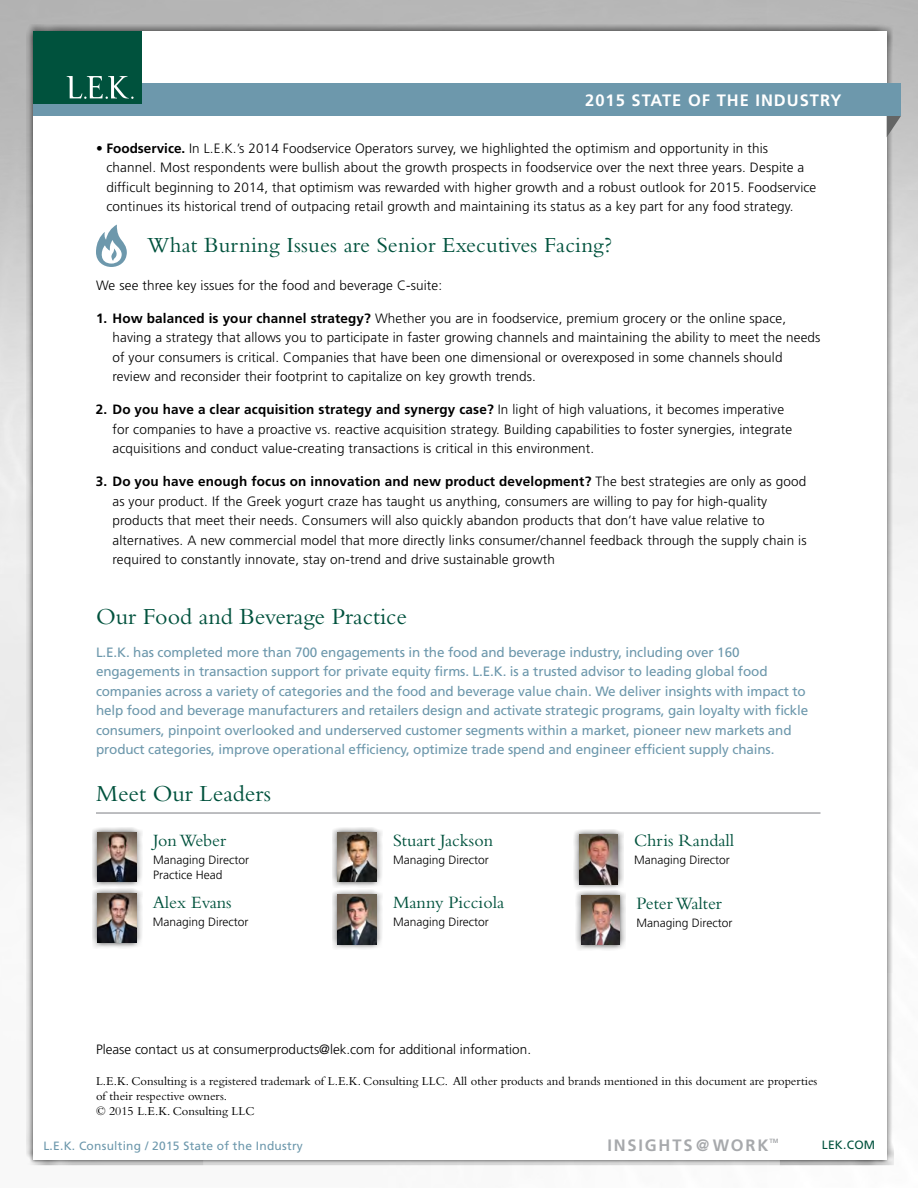
<style>
.page{position:relative;width:918px;height:1188px;background:#fff}
.page>*{position:absolute;margin:0;border:0;box-sizing:border-box;transform-origin:0 0}
.t1{font:24px "Bembo";color:#00523d}
.t2{font:22.5px "Bembo";letter-spacing:.01em;color:#00523d}
.t3{font:18px "Bembo";color:#00523d}
.t4{font:700 16.5px "Frutiger";letter-spacing:.06em;color:#fff}
.t5{font:700 16.5px "Frutiger";letter-spacing:.11em;color:#a7a9ac}
.t6{font:300 13.5px/19.5px "Frutiger";letter-spacing:.01em;color:#000}
.t7{font:13.5px/19.5px "Frutiger";letter-spacing:-.01em;color:#6d98ac}
.t8{font:12.6px/14.9px "Bembo";color:#000}
.t9{font:300 12px/15px "Frutiger";color:#000}
.t10{font:12px "Frutiger";letter-spacing:.02em;color:#6d98ac}
.t11{font:12px "Frutiger";letter-spacing:.02em;color:#00523d}
.t12{font:700 6.15px "Frutiger";color:#a7a9ac}
.s1{font-weight:700}
</style>
<div class="page">
<div style="left:26px;top:24px;width:868px;height:1143px;background:#000;opacity:.75"></div>
<div style="left:33px;top:31px;width:853px;height:1129px;background:#fff"></div>
<svg style="left:887px;top:116px;width:14px;height:21px"></svg>
<div style="left:33px;top:83px;width:868px;height:33px;background:#6d98ac"></div>
<div style="left:33px;top:31px;width:108px;height:73px;background:#00523d"></div>
<svg style="left:67px;top:76px;width:67px;height:23px"></svg>
<svg style="left:96px;top:225px;width:31px;height:42px"></svg>
<div style="left:573px;top:829px;width:51px;height:61px;background:#000;opacity:.75"></div>
<img style="left:579px;top:835px;width:39px;height:49px">
<div style="left:332px;top:889px;width:50px;height:61px;background:#000;opacity:.75"></div>
<img style="left:338px;top:895px;width:38px;height:49px">
<div style="left:92px;top:888px;width:50px;height:61px;background:#000;opacity:.75"></div>
<img style="left:98px;top:893px;width:38px;height:50px">
<div style="left:332px;top:827px;width:50px;height:60px;background:#000;opacity:.75"></div>
<img style="left:338px;top:832px;width:38px;height:49px">
<div style="left:92px;top:827px;width:50px;height:60px;background:#000;opacity:.75"></div>
<img style="left:98px;top:832px;width:38px;height:50px">
<hr style="left:96px;top:812px;width:725px;height:2px;background:#a7a9ac">
<div style="left:576px;top:890px;width:50px;height:61px;background:#000;opacity:.75"></div>
<img style="left:581px;top:896px;width:39px;height:49px">
<p class="t4" style="left:585px;top:91px;width:258px">2015 STATE OF THE INDUSTRY</p>
<p class="t6" style="left:107px;top:138px;width:711px;text-indent:-11px">• <span class="s1">Foodservice.</span> In L.E.K.’s 2014 Foodservice Operators survey, we highlighted the optimism and opportunity in this channel. Most respondents were bullish about the growth prospects in foodservice over the next three years. Despite a difficult beginning to 2014, that optimism was rewarded with higher growth and a robust outlook for 2015. Foodservice continues its historical trend of outpacing retail growth and maintaining its status as a key part for any food strategy.</p>
<h2 class="t2" style="left:147px;top:232px;width:466px">What Burning Issues are Senior Executives Facing?</h2>
<p class="t6" style="left:96px;top:276px;width:348px">We see three key issues for the food and beverage C-suite:</p>
<p class="t6" style="left:112px;top:309px;width:710px;text-indent:-16px"><span class="s1">1. How balanced is your channel strategy?</span> Whether you are in foodservice, premium grocery or the online space, having a strategy that allows you to participate in faster growing channels and maintaining the ability to meet the needs of your consumers is critical. Companies that have been one dimensional or overexposed in some channels should review and reconsider their footprint to capitalize on key growth trends.</p>
<p class="t6" style="left:112px;top:400px;width:681px;text-indent:-16px"><span class="s1">2. Do you have a clear acquisition strategy and synergy case?</span> In light of high valuations, it becomes imperative for companies to have a proactive vs. reactive acquisition strategy. Building capabilities to foster synergies, integrate acquisitions and conduct value-creating transactions is critical in this environment.</p>
<p class="t6" style="left:112px;top:472px;width:696px;text-indent:-16px"><span class="s1">3. Do you have enough focus on innovation and new product development?</span> The best strategies are only as good as your product. If the Greek yogurt craze has taught us anything, consumers are willing to pay for high-quality products that meet their needs. Consumers will also quickly abandon products that don’t have value relative to alternatives. A new commercial model that more directly links consumer/channel feedback through the supply chain is required to constantly innovate, stay on-trend and drive sustainable growth</p>
<h1 class="t1" style="left:96px;top:602px;width:313px">Our Food and Beverage Practice</h1>
<p class="t7" style="left:96px;top:642px;width:714px">L.E.K. has completed more than 700 engagements in the food and beverage industry, including over 160 engagements in transaction support for private equity firms. L.E.K. is a trusted advisor to leading global food companies across a variety of categories and the food and beverage value chain. We deliver insights with impact to help food and beverage manufacturers and retailers design and activate strategic programs, gain loyalty with fickle consumers, pinpoint overlooked and underserved customer segments within a market, pioneer new markets and product categories, improve operational efficiency, optimize trade spend and engineer efficient supply chains.</p>
<h1 class="t1" style="left:96px;top:779px;width:177px">Meet Our Leaders</h1>
<h3 class="t3" style="left:153px;top:830px;width:74px">Jon Weber</h3>
<p class="t9" style="left:153px;top:853px;width:97px">Managing Director<br>Practice Head</p>
<h3 class="t3" style="left:153px;top:892px;width:80px">Alex Evans</h3>
<p class="t9" style="left:153px;top:915px;width:97px">Managing Director</p>
<h3 class="t3" style="left:393px;top:830px;width:102px">Stuart Jackson</h3>
<p class="t9" style="left:393px;top:853px;width:97px">Managing Director</p>
<h3 class="t3" style="left:393px;top:892px;width:113px">Manny Picciola</h3>
<p class="t9" style="left:393px;top:915px;width:97px">Managing Director</p>
<h3 class="t3" style="left:634px;top:830px;width:102px">Chris Randall</h3>
<p class="t9" style="left:634px;top:853px;width:97px">Managing Director</p>
<h3 class="t3" style="left:637px;top:893px;width:87px">Peter Walter</h3>
<p class="t9" style="left:637px;top:915px;width:97px">Managing Director</p>
<p class="t6" style="left:96px;top:1040px;width:437px">Please contact us at consumerproducts@lek.com for additional information.</p>
<p class="t8" style="left:96px;top:1074px;width:723px">L.E.K. Consulting is a registered trademark of L.E.K. Consulting LLC. All other products and brands mentioned in this document are properties of their respective owners.<br>© 2015 L.E.K. Consulting LLC</p>
<p class="t10" style="left:43px;top:1139px;width:261px">L.E.K. Consulting / 2015 State of the Industry</p>
<p class="t12" style="left:770px;top:1137px;width:11px">TM</p>
<p class="t5" style="left:607px;top:1135px;width:163px">INSIGHTS@WORK</p>
<p class="t11" style="left:822px;top:1138px;width:55px">LEK.COM</p>
</div>
